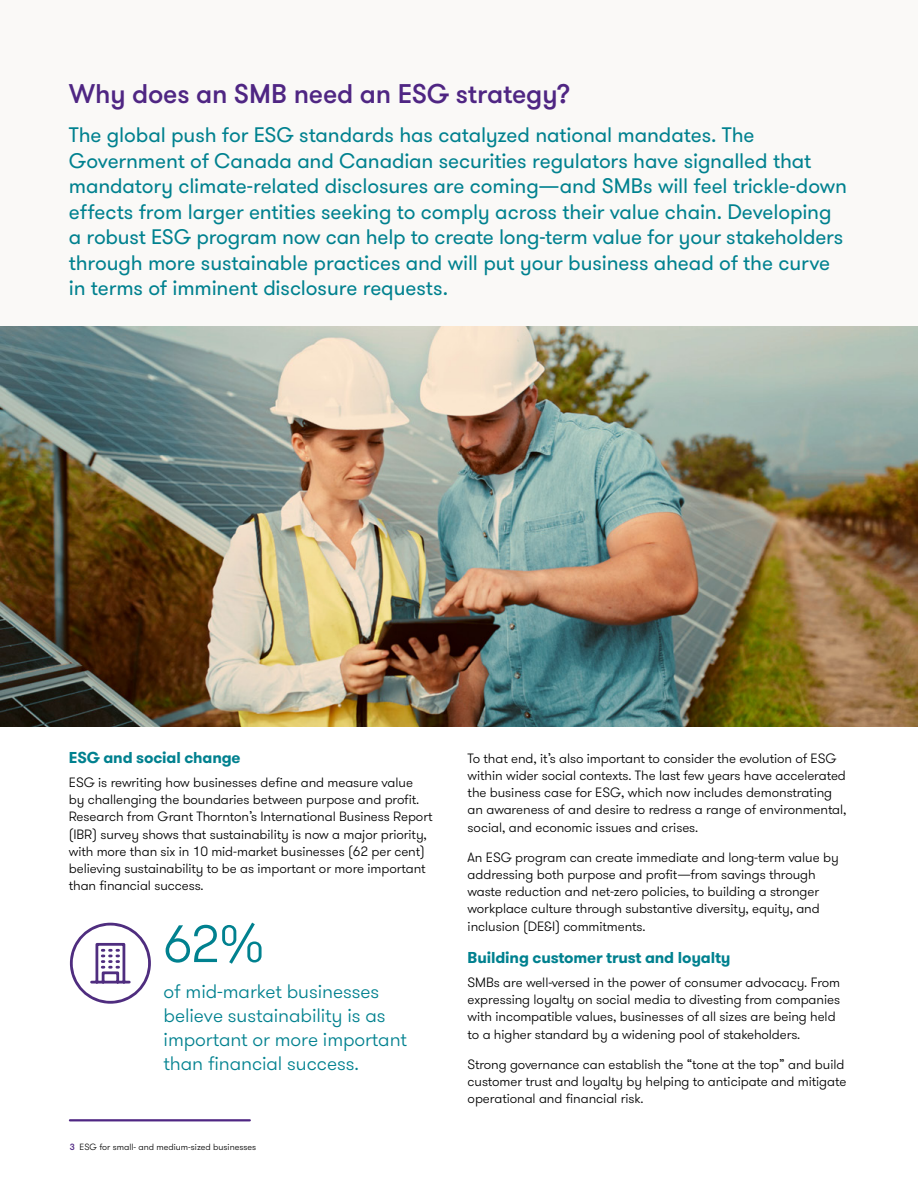
<style>
.page{position:relative;width:918px;height:1188px;background:#fff}
.page>*{position:absolute;margin:0;border:0;box-sizing:border-box;transform-origin:0 0}
.Pull_number{font:300 52.5px "GT Walsheim Pro";color:#00818f}
.Subheading1_18_pt{font:500 27px "GT Walsheim Pro";letter-spacing:-.01em;color:#4f2683}
.Opening_Paragraph_co{font:21px/25.5px "GT Walsheim Pro";letter-spacing:-.005em;color:#00818f}
.Pull_stat_copy{font:300 19.5px/24px "GT Walsheim Pro";letter-spacing:-.005em;color:#00818f}
.Subheading2_Bold_10p{font:700 15.75px "GT Walsheim Pro";letter-spacing:-.01em;color:#00818f}
.Body_Text{font:300 13.5px/17.2px "GT Walsheim Pro";letter-spacing:-.005em;color:#000}
.t1{font:300 9px "GT Walsheim Pro";color:#000}
.s1{font-weight:500;color:#4f2683}
</style>
<div class="page">
<hr style="left:70px;top:1119px;width:180px;height:2px;background:#4f2683">
<div style="left:0;top:0;width:918px;height:326px;background:#faf9f7"></div>
<img style="left:1px;top:326px;width:916px;height:401px">
<svg style="left:70px;top:923px;width:81px;height:81px"></svg>
<h2 class="Subheading1_18_pt" style="left:69px;top:77px;width:503px">Why does an SMB need an ESG strategy?</h2>
<p class="Opening_Paragraph_co" style="left:69px;top:123px;width:780px">The global push for ESG standards has catalyzed national mandates. The Government of Canada and Canadian securities regulators have signalled that mandatory climate-related disclosures are coming—and SMBs will feel trickle-down effects from larger entities seeking to comply across their value chain. Developing a robust ESG program now can help to create long-term value for your stakeholders through more sustainable practices and will put your business ahead of the curve in terms of imminent disclosure requests.</p>
<h3 class="Subheading2_Bold_10p" style="left:69px;top:747px;width:173px">ESG and social change</h3>
<p class="Body_Text" style="left:69px;top:774px;width:365px">ESG is rewriting how businesses define and measure value<br>by challenging the boundaries between purpose and profit.<br>Research from Grant Thornton’s International Business Report (IBR) survey shows that sustainability is now a major priority, with more than six in 10 mid-market businesses (62 per cent) believing sustainability to be as important or more important than financial success.</p>
<p class="Pull_number" style="left:164px;top:911px;width:103px">62%</p>
<p class="Pull_stat_copy" style="left:164px;top:980px;width:245px">of mid-market businesses believe sustainability is as important or more important than financial success.</p>
<p class="t1" style="left:70px;top:1141px;width:188px"><span class="s1">3</span> ESG for small- and medium-sized businesses</p>
<p class="Body_Text" style="left:468px;top:750px;width:381px">To that end, it’s also important to consider the evolution of ESG within wider social contexts. The last few years have accelerated the business case for ESG, which now includes demonstrating an awareness of and desire to redress a range of environmental, social, and economic issues and crises.</p>
<p class="Body_Text" style="left:468px;top:849px;width:373px">An ESG program can create immediate and long-term value by addressing both purpose and profit—from savings through waste reduction and net-zero policies, to building a stronger workplace culture through substantive diversity, equity, and inclusion (DE&amp;I) commitments.</p>
<h3 class="Subheading2_Bold_10p" style="left:468px;top:947px;width:264px">Building customer trust and loyalty</h3>
<p class="Body_Text" style="left:468px;top:974px;width:374px">SMBs are well-versed in the power of consumer advocacy. From expressing loyalty on social media to divesting from companies with incompatible values, businesses of all sizes are being held to a higher standard by a widening pool of stakeholders.</p>
<p class="Body_Text" style="left:468px;top:1056px;width:380px">Strong governance can establish the “tone at the top” and build customer trust and loyalty by helping to anticipate and mitigate operational and financial risk.</p>
</div>
